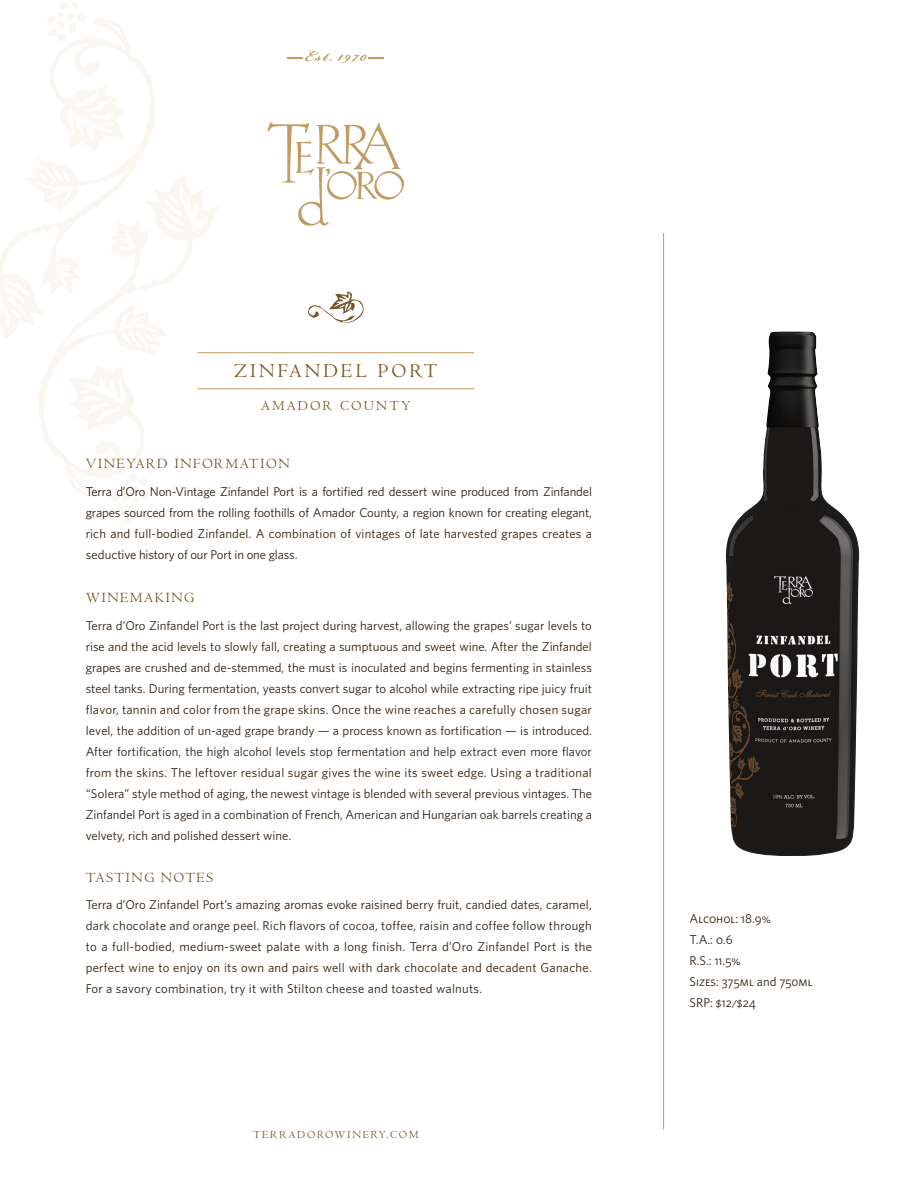
<style>
.page{position:relative;width:918px;height:1188px;background:#fff}
.page>*{position:absolute;margin:0;border:0;box-sizing:border-box;transform-origin:0 0}
.t1{font:20.25px "Centaur MT SC";letter-spacing:.15em;color:#775525}
.t2{font:14.7px "Centaur MT SC";letter-spacing:.1em;color:#775525}
.t3{font:14.25px "Centaur MT SC";letter-spacing:.15em;color:#775525}
.t4{font:12.75px/21px "Whitney";color:#2d1d0e;text-align:justify}
.t5{font:12.75px "Whitney Book SC";color:#2d1d0e}
.t6{font:11.25px "Centaur MT SC";letter-spacing:.15em;color:#775525}
.s1{font-family:"Whitney"}
</style>
<div class="page">
<svg style="left:0;top:1px;width:155px;height:337px"></svg>
<svg style="left:37px;top:173px;width:182px;height:350px"></svg>
<hr style="left:663px;top:233px;width:1px;height:896px;background:#c09c63">
<svg style="left:288px;top:51px;width:96px;height:12px"></svg>
<svg style="left:308px;top:291px;width:56px;height:32px"></svg>
<svg style="left:267px;top:122px;width:138px;height:104px"></svg>
<img style="left:725px;top:332px;width:135px;height:524px">
<hr style="left:197px;top:352px;width:277px;height:1px;background:#c09c63">
<hr style="left:197px;top:388px;width:277px;height:1px;background:#c09c63">
<p class="t1" style="left:234px;top:359px;width:204px">ZINFANDEL PORT</p>
<p class="t3" style="left:261px;top:398px;width:151px">AMADOR COUNTY</p>
<p class="t2" style="left:86px;top:456px;width:206px">VINEYARD INFORMATION</p>
<p class="t4" style="left:86px;top:481px;width:508px">Terra d’Oro Non-Vintage Zinfandel Port is a fortified red dessert wine produced from Zinfandel grapes sourced from the rolling foothills of Amador County, a region known for creating elegant, rich and full-bodied Zinfandel. A combination of vintages of late harvested grapes creates a seductive history of our Port in one glass.</p>
<p class="t2" style="left:86px;top:589px;width:110px">WINEMAKING</p>
<p class="t4" style="left:86px;top:614px;width:508px">Terra d’Oro Zinfandel Port is the last project during harvest, allowing the grapes’ sugar levels to rise and the acid levels to slowly fall, creating a sumptuous and sweet wine. After the Zinfandel grapes are crushed and de-stemmed, the must is inoculated and begins fermenting in stainless steel tanks. During fermentation, yeasts convert sugar to alcohol while extracting ripe juicy fruit flavor, tannin and color from the grape skins. Once the wine reaches a carefully chosen sugar level, the addition of un-aged grape brandy — a process known as fortification — is introduced.<br>After fortification, the high alcohol levels stop fermentation and help extract even more flavor from the skins. The leftover residual sugar gives the wine its sweet edge. Using a traditional “Solera” style method of aging, the newest vintage is blended with several previous vintages. The Zinfandel Port is aged in a combination of French, American and Hungarian oak barrels creating a velvety, rich and polished dessert wine.</p>
<p class="t2" style="left:86px;top:869px;width:129px">TASTING NOTES</p>
<p class="t4" style="left:86px;top:894px;width:508px">Terra d’Oro Zinfandel Port’s amazing aromas evoke raisined berry fruit, candied dates, caramel, dark chocolate and orange peel. Rich flavors of cocoa, toffee, raisin and coffee follow through to a full-bodied, medium-sweet palate with a long finish. Terra d’Oro Zinfandel Port is the perfect wine to enjoy on its own and pairs well with dark chocolate and decadent Ganache.<br>For a savory combination, try it with Stilton cheese and toasted walnuts.</p>
<p class="t6" style="left:253px;top:1128px;width:167px">TERRADOROWINERY.COM</p>
<p class="t5" style="left:690px;top:911px;width:83px">Alcohol: 18.9%</p>
<p class="t5" style="left:690px;top:932px;width:45px">T.A.: 0.6</p>
<p class="t5" style="left:690px;top:953px;width:52px">R.S.: 11.5%</p>
<p class="t5" style="left:690px;top:974px;width:124px">Sizes: 375ml <span class="s1">and</span> 750ml</p>
<p class="t5" style="left:690px;top:995px;width:68px">SRP: $12/$24</p>
</div>
